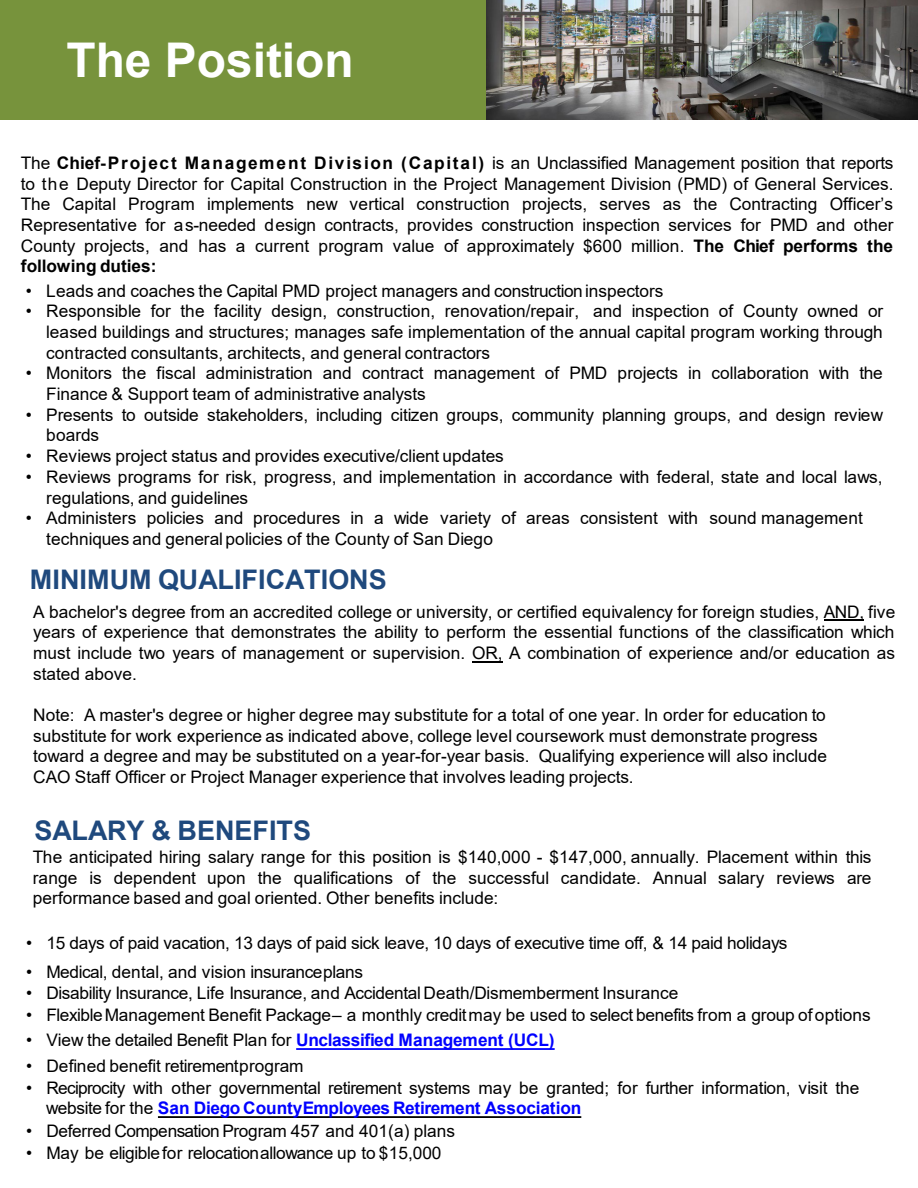
<style>
.page{position:relative;width:918px;height:1188px;background:#fff}
.page>*{position:absolute;margin:0;border:0;box-sizing:border-box;transform-origin:0 0}
.t1{font:700 47.85px "Arial";color:#fff}
.t2{font:700 27px "Arial";color:#1f497d}
.t3{font:17.25px/20.7px "Arial";color:#000}
.s1{font-weight:700}
.s2{font-weight:700;color:#00f}
</style>
<div class="page">
<div style="left:0;top:0;width:486px;height:120px;background:#77933c"></div>
<img style="left:486px;top:0;width:432px;height:120px">
<svg style="left:296px;top:1048px;width:259px;height:2px"></svg>
<svg style="left:158px;top:1116px;width:423px;height:2px"></svg>
<hr style="left:824px;top:619px;width:40px;height:2px;background:#000">
<hr style="left:472px;top:661px;width:31px;height:1px;background:#000">
<h2 class="t1" style="left:67px;top:27px;width:289px">The Position</h2>
<p class="t3" style="left:21px;top:153px;width:874px;text-align:justify">The <span class="s1">Chief-Project Management Division (Capital)</span> is an Unclassified Management position that reports to the Deputy Director for Capital Construction in the Project Management Division (PMD) of General Services.<br>The Capital Program implements new vertical construction projects, serves as the Contracting Officer’s Representative for as-needed design contracts, provides construction inspection services for PMD and other County projects, and has a current program value of approximately $600 million. <span class="s1">The Chief performs the following duties:</span></p>
<p class="t3" style="left:26px;top:280px;width:639px">• Leads and coaches the Capital PMD project managers and construction inspectors</p>
<p class="t3" style="left:46px;top:301px;width:839px;text-align:justify;text-indent:-20px">• Responsible for the facility design, construction, renovation/repair, and inspection of County owned or leased buildings and structures; manages safe implementation of the annual capital program working through contracted consultants, architects, and general contractors</p>
<p class="t3" style="left:46px;top:363px;width:838px;text-indent:-21px">• Monitors the fiscal administration and contract management of PMD projects in collaboration with the<br>Finance &amp; Support team of administrative analysts</p>
<p class="t3" style="left:46px;top:404px;width:838px;text-indent:-21px">• Presents to outside stakeholders, including citizen groups, community planning groups, and design review boards</p>
<p class="t3" style="left:26px;top:446px;width:480px">• Reviews project status and provides executive/client updates</p>
<p class="t3" style="left:46px;top:466px;width:838px;text-indent:-20px">• Reviews programs for risk, progress, and implementation in accordance with federal, state and local laws, regulations, and guidelines</p>
<p class="t3" style="left:46px;top:508px;width:818px;text-indent:-21px">• Administers policies and procedures in a wide variety of areas consistent with sound management techniques and general policies of the County of San Diego</p>
<p class="t2" style="left:30px;top:560px;width:358px">MINIMUM QUALIFICATIONS</p>
<p class="t3" style="left:33px;top:601px;width:864px;text-align:justify">A bachelor's degree from an accredited college or university, or certified equivalency for foreign studies, AND, five years of experience that demonstrates the ability to perform the essential functions of the classification which must include two years of management or supervision. OR, A combination of experience and/or education as stated above.</p>
<p class="t3" style="left:33px;top:704px;width:796px">Note: A master's degree or higher degree may substitute for a total of one year. In order for education to substitute for work experience as indicated above, college level coursework must demonstrate progress toward a degree and may be substituted on a year-for-year basis. Qualifying experience will also include CAO Staff Officer or Project Manager experience that involves leading projects.</p>
<p class="t2" style="left:34px;top:811px;width:278px">SALARY &amp; BENEFITS</p>
<p class="t3" style="left:33px;top:847px;width:840px;text-align:justify">The anticipated hiring salary range for this position is $140,000 - $147,000, annually. Placement within this range is dependent upon the qualifications of the successful candidate. Annual salary reviews are performance based and goal oriented. Other benefits include:</p>
<p class="t3" style="left:26px;top:932px;width:763px">• 15 days of paid vacation, 13 days of paid sick leave, 10 days of executive time off, &amp; 14 paid holidays</p>
<p class="t3" style="left:26px;top:962px;width:338px">• Medical, dental, and vision insuranceplans</p>
<p class="t3" style="left:26px;top:983px;width:654px">• Disability Insurance, Life Insurance, and Accidental Death/Dismemberment Insurance</p>
<p class="t3" style="left:26px;top:1005px;width:846px">• FlexibleManagement Benefit Package– a monthly creditmay be used to select benefits from a group of options</p>
<p class="t3" style="left:26px;top:1030px;width:530px">• View the detailed Benefit Plan for <span class="s2">Unclassified Management (UCL)</span></p>
<p class="t3" style="left:26px;top:1055px;width:279px">• Defined benefit retirementprogram</p>
<p class="t3" style="left:46px;top:1077px;width:815px;text-indent:-20px">• Reciprocity with other governmental retirement systems may be granted; for further information, visit the website for the <span class="s2">San Diego CountyEmployees Retirement Association</span></p>
<p class="t3" style="left:26px;top:1120px;width:431px">• Deferred Compensation Program 457 and 401(a) plans</p>
<p class="t3" style="left:26px;top:1143px;width:417px">• May be eligiblefor relocationallowance up to $15,000</p>
</div>
